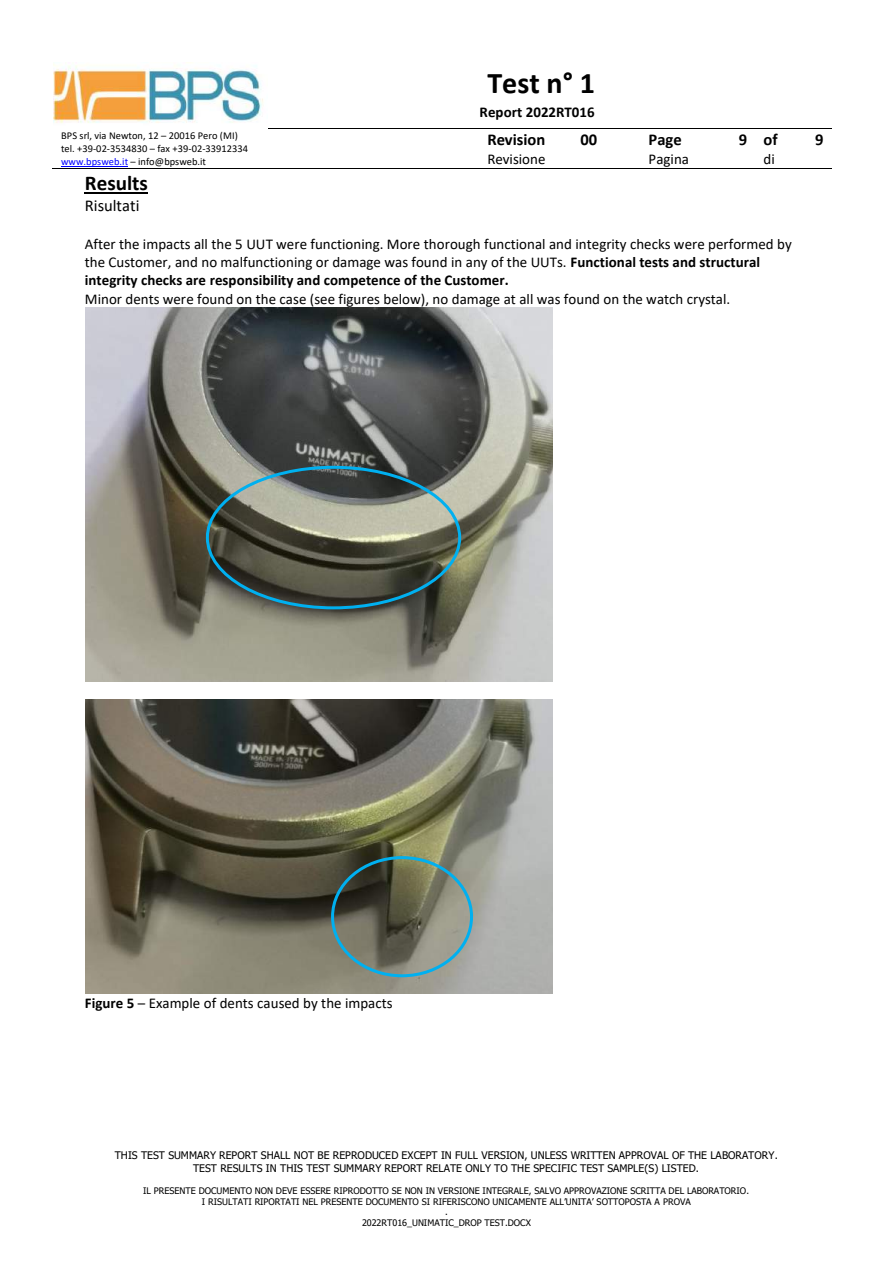
<style>
.page{position:relative;width:893px;height:1263px;background:#fff}
.page>*{position:absolute;margin:0;border:0;box-sizing:border-box;transform-origin:0 0}
.t1{font:700 30px "Calibri";color:#000}
.t2{font:700 21px "Calibri";color:#000}
.t3{font:700 16.5px "Calibri";color:#000}
.t4{font:16.5px "Calibri";color:#000}
.t5{font:15px/18.3px "Calibri";color:#000}
.t6{font:700 15px "Calibri";color:#000}
.t7{font:10.5px/12.6px "Tahoma";color:#000;text-align:center}
.t8{font:10.5px/12.8px "Calibri";letter-spacing:.005em;color:#000}
.t9{font:9px/10.8px "Tahoma";color:#000;text-align:center}
.s1{color:#00f}
.s2{font-weight:700}
</style>
<div class="page">
<hr style="left:61px;top:166px;width:67px;height:1px;background:#00f">
<hr style="left:53px;top:129px;width:402px;height:1px;background:#000">
<hr style="left:456px;top:129px;width:117px;height:1px;background:#000">
<hr style="left:573px;top:129px;width:38px;height:1px;background:#000">
<hr style="left:611px;top:129px;width:102px;height:1px;background:#000">
<hr style="left:714px;top:129px;width:41px;height:1px;background:#000">
<hr style="left:756px;top:129px;width:31px;height:1px;background:#000">
<hr style="left:788px;top:129px;width:43px;height:1px;background:#000">
<hr style="left:52px;top:168px;width:403px;height:1px;background:#000">
<hr style="left:455px;top:168px;width:118px;height:1px;background:#000">
<hr style="left:572px;top:168px;width:39px;height:1px;background:#000">
<hr style="left:610px;top:168px;width:103px;height:1px;background:#000">
<hr style="left:713px;top:168px;width:42px;height:1px;background:#000">
<hr style="left:755px;top:168px;width:32px;height:1px;background:#000">
<hr style="left:787px;top:168px;width:44px;height:1px;background:#000">
<img style="left:53px;top:62px;width:210px;height:61px">
<hr style="left:85px;top:193px;width:63px;height:1px;background:#000">
<img style="left:85px;top:308px;width:468px;height:374px">
<img style="left:85px;top:700px;width:468px;height:293px">
<div style="left:331px;top:856px;width:142px;height:121px;border:3px solid #00b0f0;border-radius:50%"></div>
<h1 class="t1" style="left:487px;top:62px;width:109px">Test n° 1</h1>
<p class="t6" style="left:480px;top:102px;width:117px">Report 2022RT016</p>
<p class="t8" style="left:61px;top:129px;width:189px">BPS srl, via Newton, 12 – 20016 Pero (MI) tel. +39-02-3534830 – fax +39-02-33912334 <span class="s1">www.bpsweb.it</span> – info@bpsweb.it</p>
<p class="t3" style="left:487px;top:128px;width:59px">Revision</p>
<p class="t5" style="left:487px;top:149px;width:60px">Revisione</p>
<p class="t3" style="left:580px;top:128px;width:18px">00</p>
<p class="t3" style="left:649px;top:128px;width:35px">Page</p>
<p class="t5" style="left:649px;top:149px;width:42px">Pagina</p>
<p class="t3" style="left:739px;top:128px;width:40px">9 of</p>
<p class="t5" style="left:764px;top:149px;width:13px">di</p>
<h2 class="t2" style="left:85px;top:168px;width:64px">Results</h2>
<p class="t4" style="left:85px;top:194px;width:56px">Risultati</p>
<p class="t5" style="left:85px;top:234px;width:708px">After the impacts all the 5 UUT were functioning. More thorough functional and integrity checks were performed by the Customer, and no malfunctioning or damage was found in any of the UUTs. <span class="s2">Functional tests and structural integrity checks are responsibility and competence of the Customer.</span></p>
<p class="t5" style="left:85px;top:289px;width:647px">Minor dents were found on the case (see figures below), no damage at all was found on the watch crystal.</p>
<p class="t3" style="left:815px;top:128px;width:10px">9</p>
<p class="t5" style="left:85px;top:993px;width:309px"><span class="s2">Figure 5</span> – Example of dents caused by the impacts</p>
<p class="t7" style="left:115px;top:1149px;width:664px">THIS TEST SUMMARY REPORT SHALL NOT BE REPRODUCED EXCEPT IN FULL VERSION, UNLESS WRITTEN APPROVAL OF THE LABORATORY.<br>TEST RESULTS IN THIS TEST SUMMARY REPORT RELATE ONLY TO THE SPECIFIC TEST SAMPLE(S) LISTED.</p>
<p class="t9" style="left:143px;top:1185px;width:607px">IL PRESENTE DOCUMENTO NON DEVE ESSERE RIPRODOTTO SE NON IN VERSIONE INTEGRALE, SALVO APPROVAZIONE SCRITTA DEL LABORATORIO.<br>I RISULTATI RIPORTATI NEL PRESENTE DOCUMENTO SI RIFERISCONO UNICAMENTE ALL’UNITA’ SOTTOPOSTA A PROVA<br>.<br>2022RT016_UNIMATIC_DROP TEST.DOCX</p>
</div>
